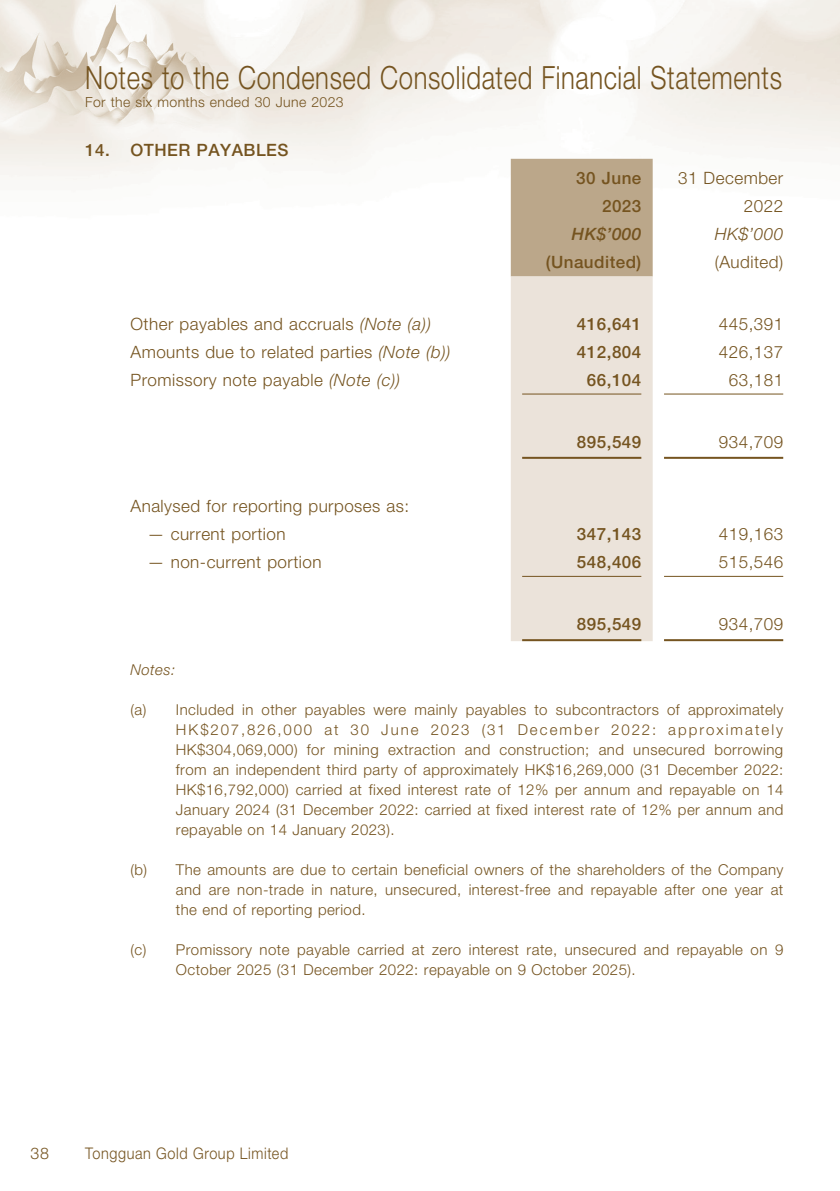
<style>
.page{position:relative;width:840px;height:1191px;background:#fff}
.page>*{position:absolute;margin:0;border:0;box-sizing:border-box;transform-origin:0 0}
.t1{font:300 32px "Helvetica Neue LT Std";letter-spacing:.025em;color:#755420;scale:.8 1}
.t2{font:300 17px/28px "Helvetica Neue LT Std";letter-spacing:.03em;color:#755420;text-align:right}
.t3{font:500 17px/28px "Helvetica Neue LT Std";letter-spacing:.03em;color:#755420;text-align:right}
.t4{font:italic 500 17px "Helvetica Neue LT Std";color:#755420}
.t5{font:italic 300 17px "Helvetica Neue LT Std";color:#755420}
.t6{font:300 16px "Helvetica Neue LT Std";letter-spacing:.045em;color:#755420;scale:.9 1}
.t7{font:300 16px "Helvetica Neue LT Std";letter-spacing:.045em;color:#755420}
.t8{font:300 15px/20px "Helvetica Neue LT Std";letter-spacing:.03em;color:#755420;text-align:justify}
.t9{font:italic 300 15px "Helvetica Neue LT Std";letter-spacing:.03em;color:#755420}
.t10{font:300 14px "Helvetica Neue LT Std";letter-spacing:.03em;color:#755420}
.s1{font-style:italic}
</style>
<div class="page">
<img style="left:0;top:0;width:839px;height:642px">
<div style="left:510px;top:159px;width:142px;height:117px;background:#bba78a"></div>
<div style="left:510px;top:276px;width:142px;height:365px;background:#ebe3da"></div>
<hr style="left:522px;top:393px;width:119px;height:1px;background:#755420">
<hr style="left:663px;top:393px;width:119px;height:1px;background:#755420">
<hr style="left:522px;top:457px;width:119px;height:2px;background:#755420">
<hr style="left:663px;top:457px;width:119px;height:2px;background:#755420">
<hr style="left:522px;top:576px;width:119px;height:1px;background:#755420">
<hr style="left:663px;top:576px;width:119px;height:1px;background:#755420">
<hr style="left:522px;top:639px;width:119px;height:2px;background:#755420">
<hr style="left:663px;top:639px;width:119px;height:2px;background:#755420">
<h1 class="t1" style="left:85px;top:58px;width:872px">Notes to the Condensed Consolidated Financial Statements</h1>
<p class="t10" style="left:85px;top:93px;width:260px">For the six months ended 30 June 2023</p>
<p class="t3" style="left:85px;top:136px;width:205px">14. OTHER PAYABLES</p>
<p class="t3" style="left:576px;top:164px;width:67px">30 June<br>2023</p>
<p class="t2" style="left:677px;top:163px;width:107px">31 December<br>2022</p>
<p class="t4" style="left:571px;top:224px;width:71px">HK$’000</p>
<p class="t5" style="left:714px;top:224px;width:70px">HK$’000</p>
<p class="t3" style="left:545px;top:248px;width:97px">(Unaudited)</p>
<p class="t2" style="left:714px;top:247px;width:70px">(Audited)</p>
<p class="t2" style="left:130px;top:309px;width:302px">Other payables and accruals <span class="s1">(Note (a))</span></p>
<p class="t3" style="left:576px;top:309px;width:66px">416,641</p>
<p class="t2" style="left:718px;top:309px;width:66px">445,391</p>
<p class="t2" style="left:130px;top:337px;width:321px">Amounts due to related parties <span class="s1">(Note (b))</span></p>
<p class="t3" style="left:576px;top:337px;width:66px">412,804</p>
<p class="t2" style="left:718px;top:337px;width:66px">426,137</p>
<p class="t2" style="left:130px;top:365px;width:271px">Promissory note payable <span class="s1">(Note (c))</span></p>
<p class="t3" style="left:586px;top:365px;width:56px">66,104</p>
<p class="t2" style="left:728px;top:365px;width:56px">63,181</p>
<p class="t3" style="left:576px;top:427px;width:66px">895,549</p>
<p class="t2" style="left:718px;top:427px;width:66px">934,709</p>
<p class="t2" style="left:130px;top:491px;width:280px">Analysed for reporting purposes as:</p>
<p class="t2" style="left:147px;top:519px;width:139px">— current portion</p>
<p class="t3" style="left:576px;top:520px;width:66px">347,143</p>
<p class="t2" style="left:718px;top:519px;width:66px">419,163</p>
<p class="t2" style="left:147px;top:547px;width:175px">— non-current portion</p>
<p class="t3" style="left:576px;top:548px;width:66px">548,406</p>
<p class="t2" style="left:718px;top:547px;width:66px">515,546</p>
<p class="t3" style="left:576px;top:610px;width:66px">895,549</p>
<p class="t2" style="left:718px;top:609px;width:66px">934,709</p>
<p class="t9" style="left:130px;top:661px;width:46px">Notes:</p>
<p class="t8" style="left:176px;top:700px;width:608px;text-indent:-45px">(a) Included in other payables were mainly payables to subcontractors of approximately HK$207,826,000 at 30 June 2023 (31 December 2022: approximately HK$304,069,000) for mining extraction and construction; and unsecured borrowing from an independent third party of approximately HK$16,269,000 (31 December 2022:<br>HK$16,792,000) carried at fixed interest rate of 12% per annum and repayable on 14<br>January 2024 (31 December 2022: carried at fixed interest rate of 12% per annum and repayable on 14 January 2023).</p>
<p class="t8" style="left:176px;top:859px;width:608px;text-indent:-45px">(b) The amounts are due to certain beneficial owners of the shareholders of the Company and are non-trade in nature, unsecured, interest-free and repayable after one year at the end of reporting period.</p>
<p class="t8" style="left:176px;top:939px;width:608px;text-indent:-45px">(c) Promissory note payable carried at zero interest rate, unsecured and repayable on 9<br>October 2025 (31 December 2022: repayable on 9 October 2025).</p>
<p class="t7" style="left:30px;top:1143px;width:20px">38</p>
<p class="t6" style="left:85px;top:1143px;width:227px">Tongguan Gold Group Limited</p>
</div>
